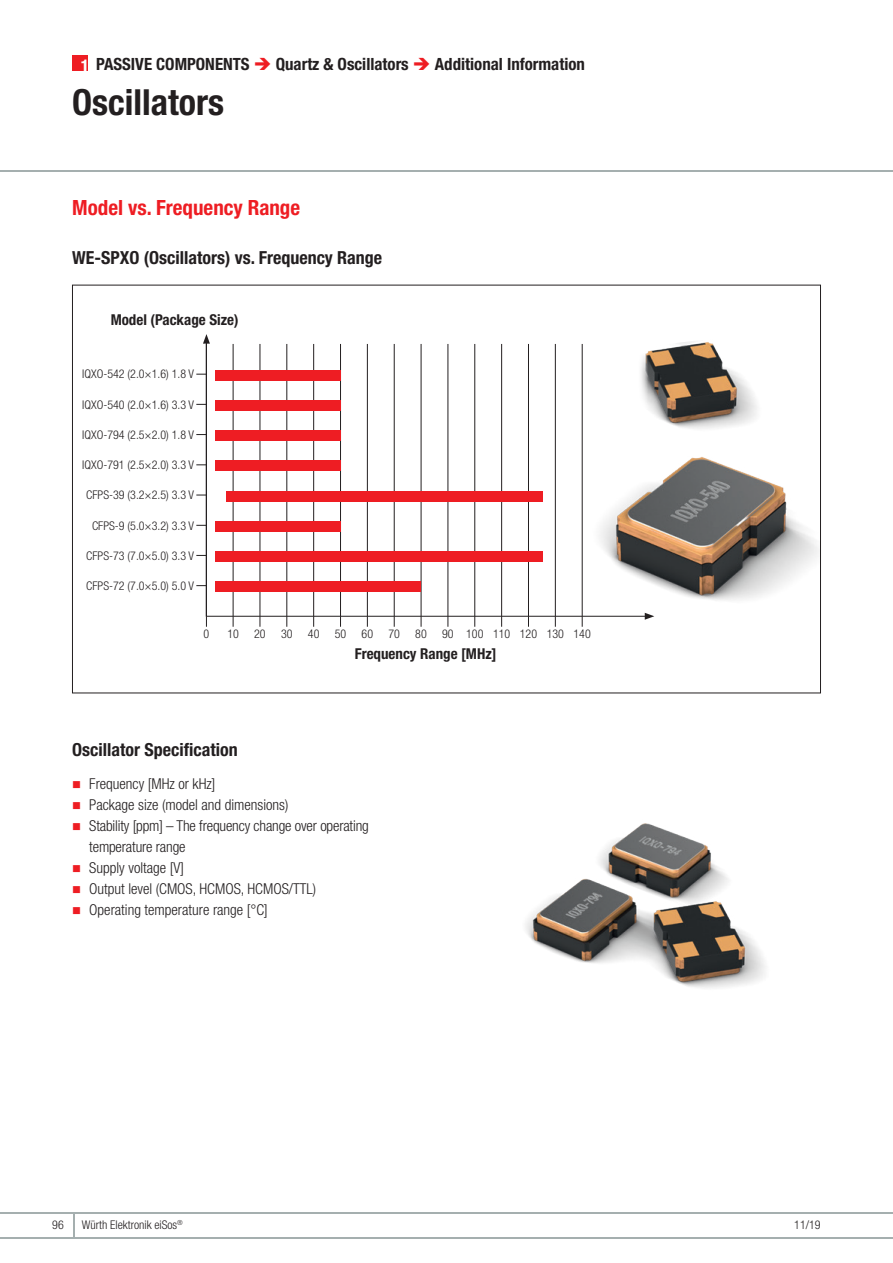
<style>
.page{position:relative;width:893px;height:1263px;background:#fff}
.page>*{position:absolute;margin:0;border:0;box-sizing:border-box;transform-origin:0 0}
.t1{font:700 condensed 36px "Helvetica Neue LT Pro";color:#231f20}
.t2{font:700 condensed 21px "Helvetica Neue LT Pro";color:#ee1d23}
.t3{font:700 condensed 18px "Helvetica Neue LT Pro";color:#231f20}
.t4{font:700 condensed 16.8px "Helvetica Neue LT Pro";color:#231f20}
.t5{font:300 condensed 15px/21px "Helvetica Neue LT Pro";color:#231f20}
.t6{font:700 condensed 15px "Helvetica Neue LT Pro";color:#231f20}
.t7{font:300 condensed 12px "Helvetica Neue LT Pro";color:#231f20}
.s1{font-size:17.55px;color:#fff}
.s2{color:#ee1d23}
</style>
<div class="page">
<img style="left:525px;top:823px;width:241px;height:165px">
<svg style="left:207px;top:344px;width:375px;height:273px"></svg>
<svg style="left:203px;top:334px;width:7px;height:10px"></svg>
<hr style="left:260px;top:344px;width:1px;height:273px;background:#231f20">
<hr style="left:233px;top:344px;width:1px;height:273px;background:#231f20">
<hr style="left:206px;top:344px;width:1px;height:273px;background:#231f20">
<hr style="left:313px;top:344px;width:1px;height:273px;background:#231f20">
<hr style="left:287px;top:344px;width:1px;height:273px;background:#231f20">
<hr style="left:367px;top:344px;width:1px;height:273px;background:#231f20">
<hr style="left:340px;top:344px;width:1px;height:273px;background:#231f20">
<hr style="left:474px;top:344px;width:1px;height:273px;background:#231f20">
<hr style="left:421px;top:344px;width:1px;height:273px;background:#231f20">
<hr style="left:448px;top:344px;width:1px;height:273px;background:#231f20">
<hr style="left:394px;top:344px;width:1px;height:273px;background:#231f20">
<hr style="left:582px;top:344px;width:1px;height:273px;background:#231f20">
<hr style="left:528px;top:344px;width:1px;height:273px;background:#231f20">
<hr style="left:555px;top:344px;width:1px;height:273px;background:#231f20">
<hr style="left:501px;top:344px;width:1px;height:273px;background:#231f20">
<div style="left:215px;top:551px;width:327px;height:11px;background:#ee1d23"></div>
<div style="left:215px;top:521px;width:125px;height:11px;background:#ee1d23"></div>
<div style="left:215px;top:430px;width:125px;height:11px;background:#ee1d23"></div>
<div style="left:215px;top:460px;width:125px;height:11px;background:#ee1d23"></div>
<div style="left:215px;top:581px;width:206px;height:11px;background:#ee1d23"></div>
<div style="left:226px;top:491px;width:316px;height:10px;background:#ee1d23"></div>
<div style="left:215px;top:400px;width:125px;height:11px;background:#ee1d23"></div>
<div style="left:215px;top:370px;width:125px;height:11px;background:#ee1d23"></div>
<img style="left:527px;top:347px;width:294px;height:346px">
<img style="left:638px;top:341px;width:165px;height:193px">
<hr style="left:0;top:1212px;width:893px;height:1px;background:#a5afaf">
<hr style="left:0;top:1237px;width:893px;height:1px;background:#a5afaf">
<svg style="left:73px;top:1213px;width:1px;height:24px"></svg>
<hr style="left:0;top:170px;width:893px;height:1px;background:#a5afaf">
<div style="left:72px;top:55px;width:16px;height:16px;background:#ee1d23"></div>
<h3 class="t4" style="left:81px;top:54px;width:506px"><span class="s1">1</span> PASSIVE COMPONENTS <span class="s2">➔</span> Quartz &amp; Oscillators <span class="s2">➔</span> Additional Information</h3>
<h1 class="t1" style="left:72px;top:80px;width:153px">Oscillators</h1>
<h2 class="t2" style="left:72px;top:195px;width:229px">Model vs. Frequency Range</h2>
<h3 class="t3" style="left:72px;top:246px;width:311px">WE-SPXO (Oscillators) vs. Frequency Range</h3>
<p class="t6" style="left:111px;top:311px;width:129px">Model (Package Size)</p>
<p class="t7" style="left:82px;top:367px;width:113px">IQXO-542 (2.0×1.6) 1.8 V</p>
<p class="t7" style="left:82px;top:397px;width:113px">IQXO-540 (2.0×1.6) 3.3 V</p>
<p class="t7" style="left:82px;top:428px;width:113px">IQXO-794 (2.5×2.0) 1.8 V</p>
<p class="t7" style="left:82px;top:458px;width:113px">IQXO-791 (2.5×2.0) 3.3 V</p>
<p class="t7" style="left:86px;top:488px;width:109px">CFPS-39 (3.2×2.5) 3.3 V</p>
<p class="t7" style="left:92px;top:518px;width:104px">CFPS-9 (5.0×3.2) 3.3 V</p>
<p class="t7" style="left:86px;top:549px;width:109px">CFPS-73 (7.0×5.0) 3.3 V</p>
<p class="t7" style="left:86px;top:579px;width:109px">CFPS-72 (7.0×5.0) 5.0 V</p>
<p class="t7" style="left:204px;top:626px;width:7px">0</p>
<p class="t7" style="left:227px;top:626px;width:13px">10</p>
<p class="t7" style="left:254px;top:626px;width:13px">20</p>
<p class="t7" style="left:281px;top:626px;width:13px">30</p>
<p class="t7" style="left:308px;top:626px;width:13px">40</p>
<p class="t7" style="left:335px;top:626px;width:13px">50</p>
<p class="t7" style="left:362px;top:626px;width:13px">60</p>
<p class="t7" style="left:388px;top:626px;width:13px">70</p>
<p class="t7" style="left:415px;top:626px;width:13px">80</p>
<p class="t7" style="left:442px;top:626px;width:150px">90 100 110 120 130 140</p>
<p class="t6" style="left:355px;top:645px;width:143px">Frequency Range [MHz]</p>
<h3 class="t3" style="left:72px;top:739px;width:167px">Oscillator Specification</h3>
<p class="t5" style="left:89px;top:773px;width:281px">Frequency [MHz or kHz]<br>Package size (model and dimensions)<br>Stability [ppm] – The frequency change over operating temperature range<br>Supply voltage [V]<br>Output level (CMOS, HCMOS, HCMOS/TTL)<br>Operating temperature range [°C]</p>
<p class="t7" style="left:82px;top:1218px;width:103px">Würth Elektronik eiSos<sup>®</sup></p>
<p class="t7" style="left:52px;top:1218px;width:13px">96</p>
<p class="t7" style="left:794px;top:1218px;width:28px">11/19</p>
</div>
